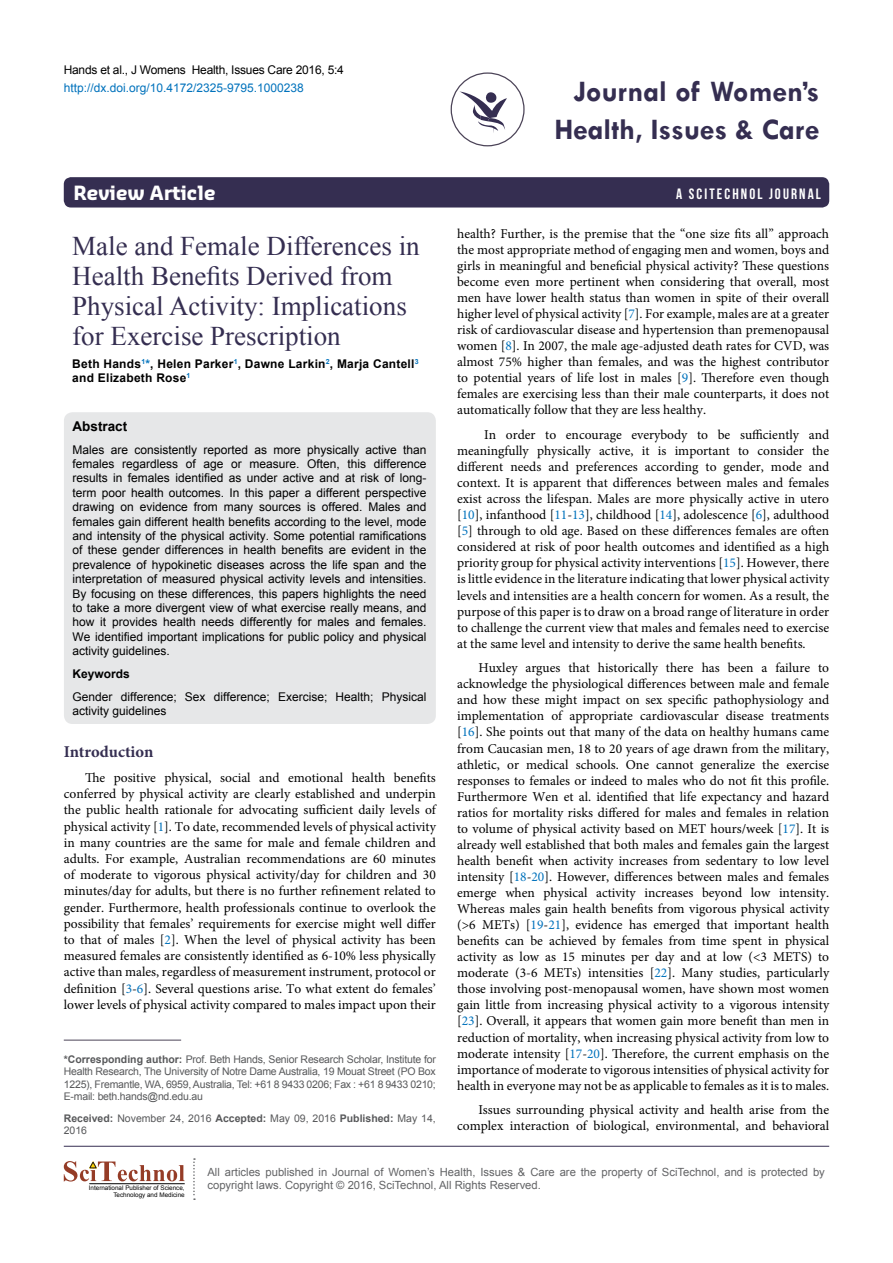
<style>
.page{position:relative;width:893px;height:1263px;background:#fff}
.page>*{position:absolute;margin:0;border:0;box-sizing:border-box;transform-origin:0 0}
.t1{font:700 30px/37.5px "Tw Cen";color:#352e51;text-align:right}
.t2{font:27px/30px "Times New Roman";color:#352e51}
.t3{font:700 19.2px "Sansa";color:#fff}
.t4{font:700 16.5px "Minion Pro";letter-spacing:-.005em;color:#352e51}
.t5{font:15px "Bebas Neue";letter-spacing:.14em;color:#fff}
.t6{font:13.5px/16px "Minion Pro";color:#000;text-align:justify}
.t7{font:700 13.5px "Arial";color:#000}
.t8{font:12px/14.4px "Arial";color:#000;text-align:justify}
.t9{font:700 12px/14.4px "Arial";letter-spacing:.02em;color:#000}
.t10{font:12px "Arial";letter-spacing:-.02em;color:#000}
.t11{font:12px "Arial";color:#0072bc}
.t12{font:700 12px "Arial";color:#000}
.t13{font:11.25px/13.5px "Arial";color:#636466}
.t14{font:10.5px/12.6px "Arial";letter-spacing:-.02em;color:#58595b;text-align:justify}
.t15{font:10.5px/12.6px "Arial";color:#58595b}
.t16{font:6.3px/7.6px "Arial";color:#000;text-align:right}
.s1{color:#0072bc}
.s2{font-weight:700}
</style>
<div class="page">
<div style="left:64px;top:177px;width:765px;height:30px;background:#352e51;border-radius:7px"></div>
<hr style="left:64px;top:1146px;width:765px;height:1px;background:#352e51">
<svg style="left:459px;top:91px;width:48px;height:43px"></svg>
<div style="left:451px;top:72px;width:74px;height:74px;border:1px solid #4c4458;border-radius:50%"></div>
<svg style="left:193px;top:1158px;width:2px;height:42px"></svg>
<svg style="left:64px;top:1161px;width:121px;height:20px"></svg>
<hr style="left:89px;top:1183px;width:96px;height:1px;background:#000">
<div style="left:64px;top:412px;width:372px;height:312px;background:#e6e7e8;border-radius:9px"></div>
<hr style="left:64px;top:1040px;width:117px;height:1px;background:#4c4458">
<p class="t10" style="left:64px;top:62px;width:282px">Hands et al., J Womens Health, Issues Care 2016, 5:4</p>
<p class="t11" style="left:64px;top:80px;width:242px">http://dx.doi.org/10.4172/2325-9795.1000238</p>
<h1 class="t1" style="left:554px;top:72px;width:267px">Journal of Women’s<br>Health, Issues &amp; Care</h1>
<h3 class="t3" style="left:74px;top:181px;width:144px">Review Article</h3>
<p class="t5" style="left:676px;top:186px;width:146px">A SCITECHNOL JOURNAL</p>
<h2 class="t2" style="left:72px;top:231px;width:349px">Male and Female Differences in<br>Health Benefits Derived from<br>Physical Activity: Implications for Exercise Prescription</h2>
<p class="t9" style="left:72px;top:357px;width:348px">Beth Hands<sup>1</sup><span class="s1">*</span>, Helen Parker<sup>1</sup>, Dawne Larkin<sup>2</sup>, Marja Cantell<sup>3 </sup>and Elizabeth Rose<sup>1</sup></p>
<p class="t7" style="left:73px;top:417px;width:56px">Abstract</p>
<p class="t8" style="left:73px;top:442px;width:355px">Males are consistently reported as more physically active than females regardless of age or measure. Often, this difference results in females identified as under active and at risk of long&shy;term poor health outcomes. In this paper a different perspective drawing on evidence from many sources is offered. Males and females gain different health benefits according to the level, mode and intensity of the physical activity. Some potential ramifications of these gender differences in health benefits are evident in the prevalence of hypokinetic diseases across the life span and the interpretation of measured physical activity levels and intensities.<br>By focusing on these differences, this papers highlights the need to take a more divergent view of what exercise really means, and how it provides health needs differently for males and females.<br>We identified important implications for public policy and physical activity guidelines.</p>
<p class="t12" style="left:73px;top:666px;width:59px">Keywords</p>
<p class="t8" style="left:73px;top:690px;width:355px">Gender difference; Sex difference; Exercise; Health; Physical activity guidelines</p>
<p class="t4" style="left:64px;top:740px;width:91px">Introduction</p>
<p class="t6" style="left:64px;top:770px;width:374px;text-indent:21px">The positive physical, social and emotional health benefits conferred by physical activity are clearly established and underpin the public health rationale for advocating sufficient daily levels of physical activity [<span class="s1">1</span>]. To date, recommended levels of physical activity in many countries are the same for male and female children and adults. For example, Australian recommendations are 60 minutes of moderate to vigorous physical activity/day for children and 30 minutes/day for adults, but there is no further refinement related to gender. Furthermore, health professionals continue to overlook the possibility that females’ requirements for exercise might well differ to that of males [<span class="s1">2</span>]. When the level of physical activity has been measured females are consistently identified as 6-10% less physically active than males, regardless of measurement instrument, protocol or definition [<span class="s1">3</span>-<span class="s1">6</span>]. Several questions arise. To what extent do females’ lower levels of physical activity compared to males impact upon their</p>
<p class="t14" style="left:64px;top:1053px;width:374px"><span class="s2">*Corresponding author:</span> Prof. Beth Hands, Senior Research Scholar, Institute for Health Research, The University of Notre Dame Australia, 19 Mouat Street (PO Box 1225), Fremantle, WA, 6959, Australia, Tel: +61 8 9433 0206; Fax : +61 8 9433 0210; E-mail: beth.hands@nd.edu.au</p>
<p class="t15" style="left:64px;top:1112px;width:374px"><span class="s2">Received:</span> November 24, 2016 <span class="s2">Accepted:</span> May 09, 2016 <span class="s2">Published:</span> May 14,<br>2016</p>
<p class="t6" style="left:457px;top:226px;width:374px">health? Further, is the premise that the “one size fits all” approach the most appropriate method of engaging men and women, boys and girls in meaningful and beneficial physical activity? These questions become even more pertinent when considering that overall, most men have lower health status than women in spite of their overall higher level of physical activity [<span class="s1">7</span>]. For example, males are at a greater risk of cardiovascular disease and hypertension than premenopausal women [<span class="s1">8</span>]. In 2007, the male age-adjusted death rates for CVD, was almost 75% higher than females, and was the highest contributor to potential years of life lost in males [<span class="s1">9</span>]. Therefore even though females are exercising less than their male counterparts, it does not automatically follow that they are less healthy.</p>
<p class="t6" style="left:457px;top:427px;width:374px;text-indent:27px">In order to encourage everybody to be sufficiently and meaningfully physically active, it is important to consider the different needs and preferences according to gender, mode and context. It is apparent that differences between males and females exist across the lifespan. Males are more physically active in utero [<span class="s1">10</span>], infanthood [<span class="s1">11</span>-<span class="s1">13</span>], childhood [<span class="s1">14</span>], adolescence [<span class="s1">6</span>], adulthood [<span class="s1">5</span>] through to old age. Based on these differences females are often considered at risk of poor health outcomes and identified as a high priority group for physical activity interventions [<span class="s1">15</span>]. However, there is little evidence in the literature indicating that lower physical activity levels and intensities are a health concern for women. As a result, the purpose of this paper is to draw on a broad range of literature in order to challenge the current view that males and females need to exercise at the same level and intensity to derive the same health benefits.</p>
<p class="t6" style="left:457px;top:660px;width:374px;text-indent:21px">Huxley argues that historically there has been a failure to acknowledge the physiological differences between male and female and how these might impact on sex specific pathophysiology and implementation of appropriate cardiovascular disease treatments [<span class="s1">16</span>]. She points out that many of the data on healthy humans came from Caucasian men, 18 to 20 years of age drawn from the military, athletic, or medical schools. One cannot generalize the exercise responses to females or indeed to males who do not fit this profile.<br>Furthermore Wen et al. identified that life expectancy and hazard ratios for mortality risks differed for males and females in relation to volume of physical activity based on MET hours/week [<span class="s1">17</span>]. It is already well established that both males and females gain the largest health benefit when activity increases from sedentary to low level intensity [<span class="s1">18</span>-<span class="s1">20</span>]. However, differences between males and females emerge when physical activity increases beyond low intensity.<br>Whereas males gain health benefits from vigorous physical activity (&gt;6 METs) [<span class="s1">19</span>-<span class="s1">21</span>], evidence has emerged that important health benefits can be achieved by females from time spent in physical activity as low as 15 minutes per day and at low (&lt;3 METS) to moderate (3-6 METs) intensities [<span class="s1">22</span>]. Many studies, particularly those involving post-menopausal women, have shown most women gain little from increasing physical activity to a vigorous intensity [<span class="s1">23</span>]. Overall, it appears that women gain more benefit than men in reduction of mortality, when increasing physical activity from low to moderate intensity [<span class="s1">17</span>-<span class="s1">20</span>]. Therefore, the current emphasis on the importance of moderate to vigorous intensities of physical activity for health in everyone may not be as applicable to females as it is to males.</p>
<p class="t6" style="left:457px;top:1102px;width:374px;text-align:right">Issues surrounding physical activity and health arise from the complex interaction of biological, environmental, and behavioral</p>
<p class="t16" style="left:89px;top:1184px;width:97px">International Publisher of Science,<br>Technology and Medicine</p>
<p class="t13" style="left:207px;top:1165px;width:619px">All articles published in Journal of Women’s Health, Issues &amp; Care are the property of SciTechnol, and is protected by copyright laws. Copyright © 2016, SciTechnol, All Rights Reserved.</p>
</div>
